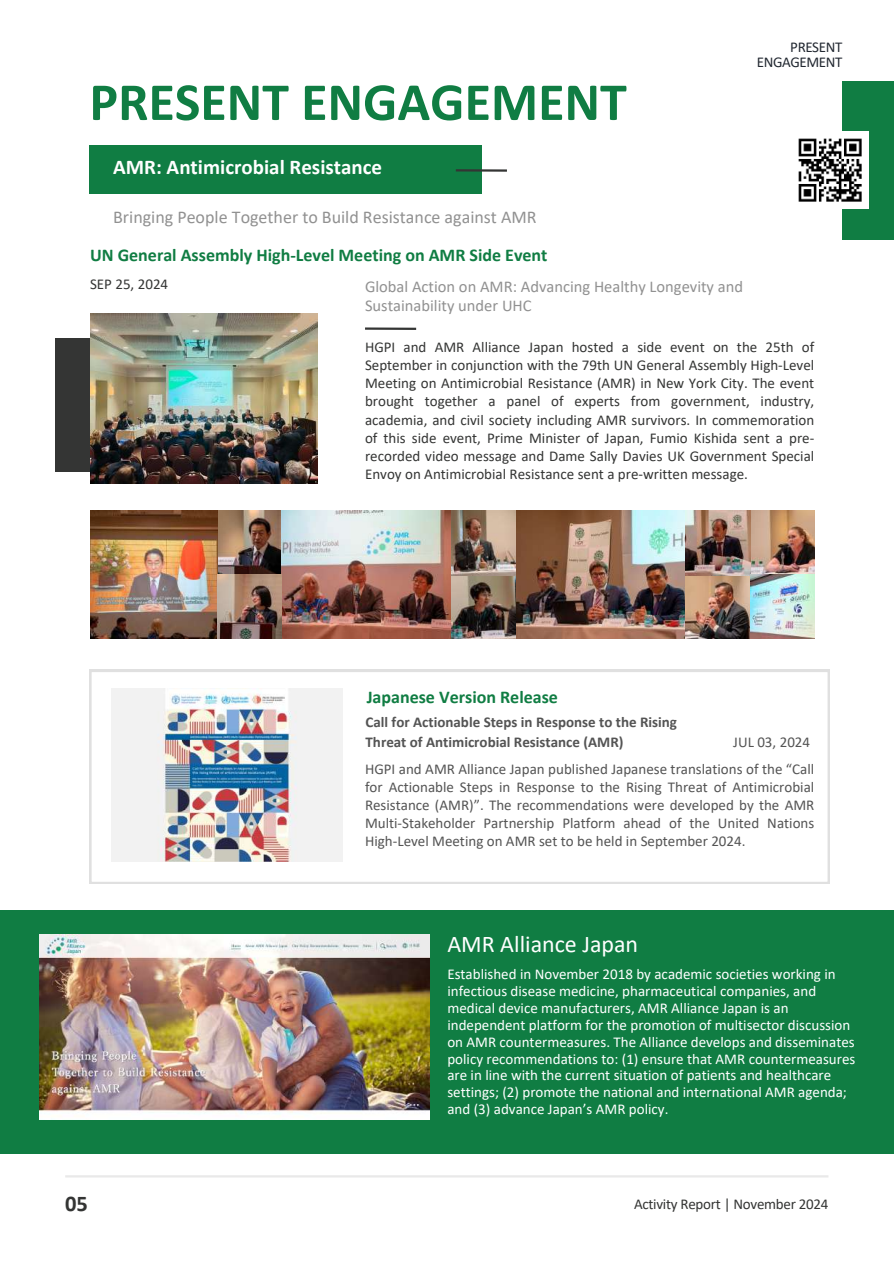
<style>
.page{position:relative;width:894px;height:1264px;background:#fff}
.page>*{position:absolute;margin:0;border:0;box-sizing:border-box;transform-origin:0 0}
.t1{font:700 54px "Calibri";color:#107d43}
.t2{font:24px "Calibri";color:#fff}
.t3{font:700 22.5px "Calibri";color:#343534}
.t4{font:700 21px "Calibri";color:#fff}
.t5{font:700 18px "Calibri";color:#107d43}
.t6{font:18px "Calibri";color:#919191}
.t7{font:16.5px/19.2px "Calibri";color:#919191}
.t8{font:15px/18px "Calibri";color:#343534;text-align:justify}
.t9{font:15px/16.8px "Calibri";color:#fff}
.t10{font:15px/18px "Calibri";color:#545454;text-align:justify}
.t11{font:700 15px/20.2px "Calibri";color:#545454}
.t12{font:15px/15.8px "Calibri";letter-spacing:-.025em;color:#222831;text-align:right}
</style>
<div class="page">
<div style="left:842px;top:81px;width:51px;height:158px;background:#107d43"></div>
<div style="left:0;top:910px;width:893px;height:243px;background:#107d43"></div>
<hr style="left:65px;top:1175px;width:763px;height:2px;background:#e9e9e9">
<hr style="left:365px;top:327px;width:51px;height:3px;background:#343534">
<div style="left:55px;top:338px;width:123px;height:133px;background:#343534"></div>
<img style="left:90px;top:314px;width:227px;height:169px">
<img style="left:90px;top:511px;width:724px;height:128px">
<svg style="left:89px;top:670px;width:740px;height:213px"></svg>
<img style="left:111px;top:688px;width:231px;height:173px">
<div style="left:89px;top:145px;width:393px;height:49px;background:#107d43"></div>
<hr style="left:455px;top:169px;width:52px;height:3px;background:#343534">
<img style="left:798px;top:132px;width:69px;height:76px">
<img style="left:39px;top:934px;width:390px;height:185px">
<h1 class="t1" style="left:89px;top:79px;width:538px">PRESENT ENGAGEMENT</h1>
<h3 class="t4" style="left:113px;top:158px;width:270px">AMR: Antimicrobial Resistance</h3>
<p class="t6" style="left:113px;top:210px;width:425px">Bringing People Together to Build Resistance against AMR</p>
<p class="t5" style="left:90px;top:247px;width:459px">UN General Assembly High-Level Meeting on AMR Side Event</p>
<p class="t12" style="left:756px;top:40px;width:87px">PRESENT<br>ENGAGEMENT</p>
<p class="t8" style="left:90px;top:276px;width:80px">SEP 25, 2024</p>
<h3 class="t3" style="left:65px;top:1194px;width:24px">05</h3>
<p class="t7" style="left:365px;top:278px;width:379px">Global Action on AMR: Advancing Healthy Longevity and<br>Sustainability under UHC</p>
<p class="t8" style="left:365px;top:340px;width:450px">HGPI and AMR Alliance Japan hosted a side event on the 25th of September in conjunction with the 79th UN General Assembly High-Level Meeting on Antimicrobial Resistance (AMR) in New York City. The event brought together a panel of experts from government, industry, academia, and civil society including AMR survivors. In commemoration of this side event, Prime Minister of Japan, Fumio Kishida sent a pre&shy;recorded video message and Dame Sally Davies UK Government Special Envoy on Antimicrobial Resistance sent a pre-written message.</p>
<p class="t5" style="left:366px;top:689px;width:193px">Japanese Version Release</p>
<p class="t11" style="left:365px;top:712px;width:313px">Call for Actionable Steps in Response to the Rising<br>Threat of Antimicrobial Resistance (AMR)</p>
<p class="t10" style="left:365px;top:760px;width:450px">HGPI and AMR Alliance Japan published Japanese translations of the “Call for Actionable Steps in Response to the Rising Threat of Antimicrobial Resistance (AMR)”. The recommendations were developed by the AMR Multi-Stakeholder Partnership Platform ahead of the United Nations High-Level Meeting on AMR set to be held in September 2024.</p>
<p class="t10" style="left:733px;top:734px;width:78px">JUL 03, 2024</p>
<h2 class="t2" style="left:447px;top:933px;width:192px">AMR Alliance Japan</h2>
<p class="t9" style="left:447px;top:966px;width:409px">Established in November 2018 by academic societies working in infectious disease medicine, pharmaceutical companies, and medical device manufacturers, AMR Alliance Japan is an independent platform for the promotion of multisector discussion on AMR countermeasures. The Alliance develops and disseminates policy recommendations to: (1) ensure that AMR countermeasures are in line with the current situation of patients and healthcare settings; (2) promote the national and international AMR agenda; and (3) advance Japan’s AMR policy.</p>
<p class="t8" style="left:633px;top:1196px;width:196px">Activity Report | November 2024</p>
</div>
